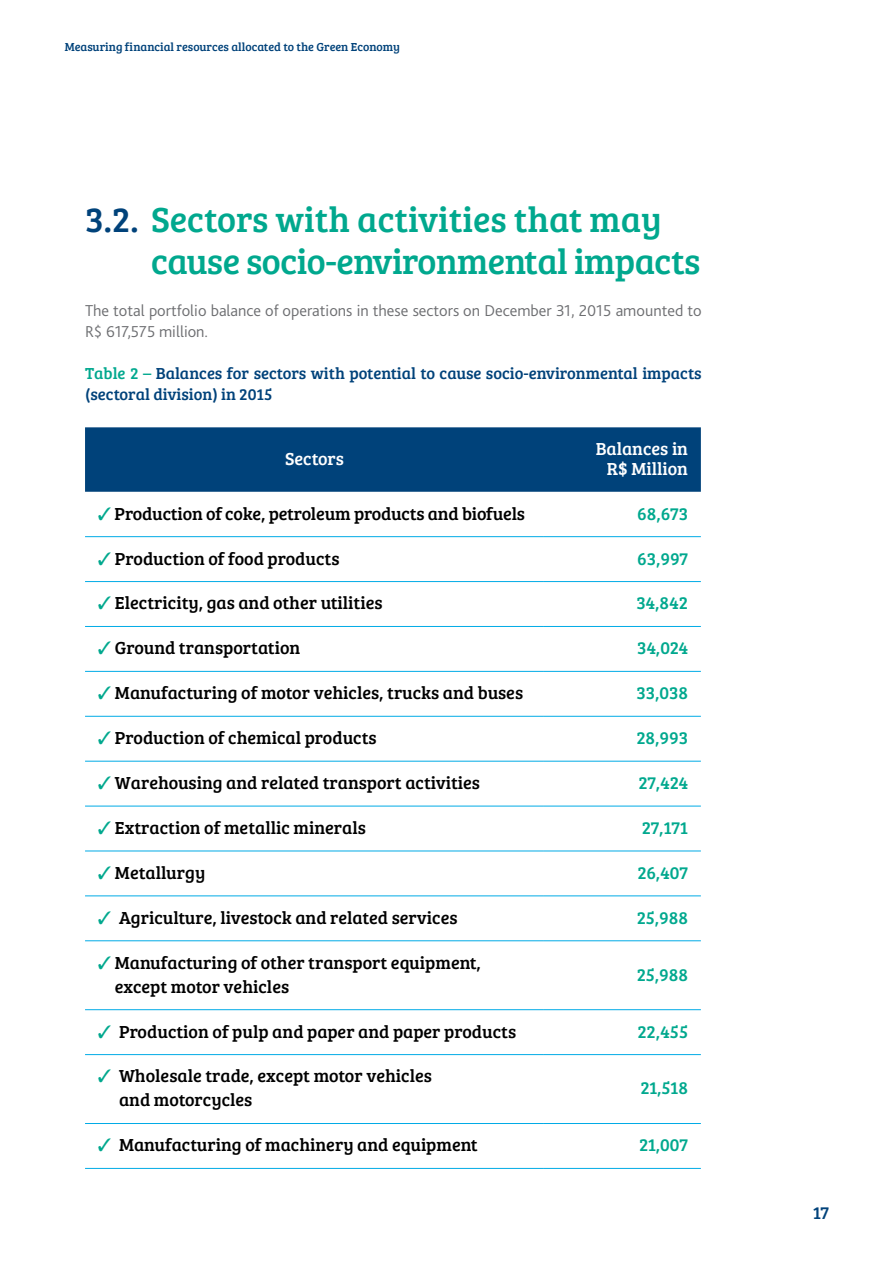
<style>
.page{position:relative;width:893px;height:1263px;background:#fff}
.page>*{position:absolute;margin:0;border:0;box-sizing:border-box;transform-origin:0 0}
.t1{font:36px/42px "Bree Serif";letter-spacing:-.015em;color:#00a88e}
.t2{font:18px/24px "Bree Serif";color:#000}
.t3{font:18px "Bree Serif";color:#00a88e}
.t4{font:18px/19.5px "Bree Serif";color:#fff;text-align:right}
.t5{font:18px "Bree Serif";color:#00427a}
.t6{font:16.5px/21px "Bree Serif";color:#00427a}
.t7{font:300 16.5px/21px "Bliss 2";color:#6d6e71}
.t8{font:12px "Bree Serif";color:#00427a}
.s1{color:#00427a}
.s2{color:#00a88e}
</style>
<div class="page">
<div style="left:85px;top:427px;width:616px;height:65px;background:#00427a"></div>
<hr style="left:85px;top:536px;width:459px;height:1px;background:#00abe6">
<hr style="left:544px;top:536px;width:157px;height:1px;background:#00abe6">
<hr style="left:85px;top:581px;width:459px;height:1px;background:#00abe6">
<hr style="left:544px;top:581px;width:157px;height:1px;background:#00abe6">
<hr style="left:85px;top:626px;width:459px;height:1px;background:#00abe6">
<hr style="left:544px;top:626px;width:157px;height:1px;background:#00abe6">
<hr style="left:85px;top:671px;width:459px;height:1px;background:#00abe6">
<hr style="left:544px;top:671px;width:157px;height:1px;background:#00abe6">
<hr style="left:85px;top:716px;width:459px;height:1px;background:#00abe6">
<hr style="left:544px;top:716px;width:157px;height:1px;background:#00abe6">
<hr style="left:85px;top:761px;width:459px;height:1px;background:#00abe6">
<hr style="left:544px;top:761px;width:157px;height:1px;background:#00abe6">
<hr style="left:85px;top:806px;width:459px;height:1px;background:#00abe6">
<hr style="left:544px;top:806px;width:157px;height:1px;background:#00abe6">
<hr style="left:85px;top:851px;width:459px;height:1px;background:#00abe6">
<hr style="left:544px;top:851px;width:157px;height:1px;background:#00abe6">
<hr style="left:85px;top:895px;width:459px;height:1px;background:#00abe6">
<hr style="left:544px;top:895px;width:157px;height:1px;background:#00abe6">
<hr style="left:85px;top:940px;width:459px;height:1px;background:#00abe6">
<hr style="left:544px;top:940px;width:157px;height:1px;background:#00abe6">
<hr style="left:85px;top:1009px;width:459px;height:1px;background:#00abe6">
<hr style="left:544px;top:1009px;width:157px;height:1px;background:#00abe6">
<hr style="left:85px;top:1054px;width:459px;height:1px;background:#00abe6">
<hr style="left:544px;top:1054px;width:157px;height:1px;background:#00abe6">
<hr style="left:85px;top:1123px;width:459px;height:1px;background:#00abe6">
<hr style="left:544px;top:1123px;width:157px;height:1px;background:#00abe6">
<hr style="left:85px;top:1168px;width:459px;height:1px;background:#00abe6">
<hr style="left:544px;top:1168px;width:157px;height:1px;background:#00abe6">
<p class="t8" style="left:65px;top:38px;width:337px">Measuring financial resources allocated to the Green Economy</p>
<h1 class="t1" style="left:151px;top:197px;width:551px;text-indent:-66px"><span class="s1">3.2.</span> Sectors with activities that may cause socio-environmental impacts</h1>
<p class="t7" style="left:85px;top:300px;width:618px">The total portfolio balance of operations in these sectors on December 31, 2015 amounted to<br>R$ 617,575 million.</p>
<p class="t6" style="left:85px;top:362px;width:618px"><span class="s2">Table 2 –</span> Balances for sectors with potential to cause socio-environmental impacts (sectoral division) in 2015</p>
<p class="t4" style="left:285px;top:448px;width:60px">Sectors</p>
<p class="t4" style="left:596px;top:438px;width:94px">Balances in<br>R$ Million</p>
<p class="t2" style="left:98px;top:500px;width:429px"><span class="s2">✓</span> Production of coke, petroleum products and biofuels</p>
<p class="t3" style="left:637px;top:500px;width:52px">68,673</p>
<p class="t2" style="left:98px;top:545px;width:243px"><span class="s2">✓</span> Production of food products</p>
<p class="t3" style="left:637px;top:545px;width:52px">63,997</p>
<p class="t2" style="left:98px;top:590px;width:286px"><span class="s2">✓</span> Electricity, gas and other utilities</p>
<p class="t3" style="left:637px;top:590px;width:53px">34,842</p>
<p class="t2" style="left:98px;top:635px;width:204px"><span class="s2">✓</span> Ground transportation</p>
<p class="t3" style="left:637px;top:635px;width:52px">34,024</p>
<p class="t2" style="left:98px;top:680px;width:427px"><span class="s2">✓</span> Manufacturing of motor vehicles, trucks and buses</p>
<p class="t3" style="left:636px;top:680px;width:53px">33,038</p>
<p class="t2" style="left:98px;top:725px;width:280px"><span class="s2">✓</span> Production of chemical products</p>
<p class="t3" style="left:637px;top:725px;width:53px">28,993</p>
<p class="t2" style="left:98px;top:770px;width:384px"><span class="s2">✓</span> Warehousing and related transport activities</p>
<p class="t3" style="left:638px;top:770px;width:51px">27,424</p>
<p class="t2" style="left:98px;top:815px;width:270px"><span class="s2">✓</span> Extraction of metallic minerals</p>
<p class="t3" style="left:642px;top:814px;width:48px">27,171</p>
<p class="t2" style="left:98px;top:860px;width:109px"><span class="s2">✓</span> Metallurgy</p>
<p class="t3" style="left:637px;top:859px;width:52px">26,407</p>
<p class="t2" style="left:98px;top:904px;width:361px"><span class="s2">✓</span> Agriculture, livestock and related services</p>
<p class="t3" style="left:637px;top:904px;width:53px">25,988</p>
<p class="t2" style="left:115px;top:949px;width:368px;text-indent:-17px"><span class="s2">✓</span> Manufacturing of other transport equipment, except motor vehicles</p>
<p class="t3" style="left:637px;top:961px;width:53px">25,988</p>
<p class="t2" style="left:98px;top:1018px;width:420px"><span class="s2">✓</span> Production of pulp and paper and paper products</p>
<p class="t3" style="left:638px;top:1018px;width:52px">22,455</p>
<p class="t2" style="left:119px;top:1063px;width:314px;text-indent:-21px"><span class="s2">✓</span> Wholesale trade, except motor vehicles and motorcycles</p>
<p class="t3" style="left:640px;top:1075px;width:49px">21,518</p>
<p class="t2" style="left:98px;top:1132px;width:381px"><span class="s2">✓</span> Manufacturing of machinery and equipment</p>
<p class="t3" style="left:639px;top:1132px;width:51px">21,007</p>
<p class="t5" style="left:813px;top:1200px;width:18px">17</p>
</div>
